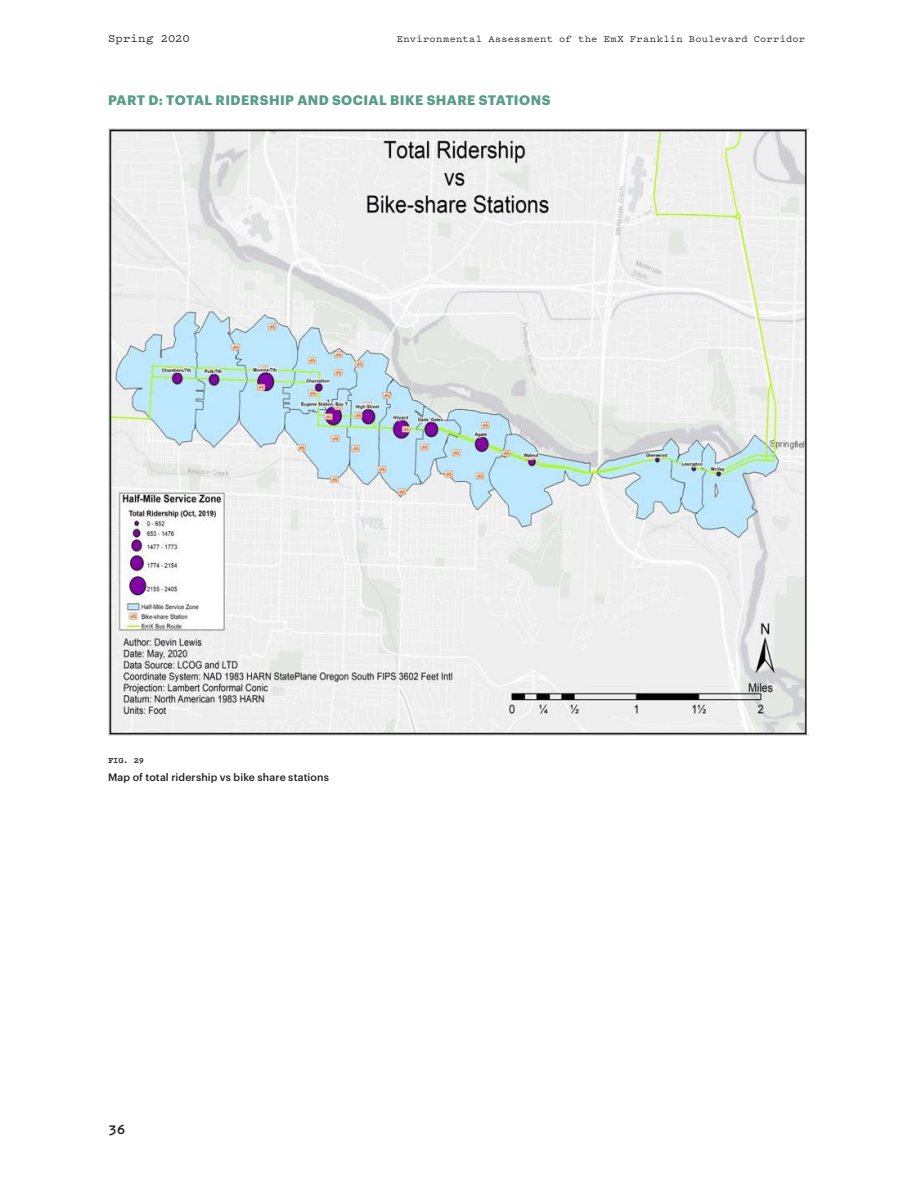
<style>
.page{position:relative;width:918px;height:1188px;background:#fff}
.page>*{position:absolute;margin:0;border:0;box-sizing:border-box;transform-origin:0 0}
.t1{font:700 15px "Pitch";color:#231f20}
.SCYP_Heading_2_Turq{font:700 13.5px "Graphik";letter-spacing:.03em;color:#579d88}
.t2{font:500 12px "Pitch";letter-spacing:.01em;color:#231f20}
.SCYP_Figure_Title{font:500 10.5px "Graphik";letter-spacing:.015em;color:#231f20}
.t3{font:500 10.2px "Pitch";letter-spacing:.03em;color:#231f20}
.t4{font:700 8.7px "Pitch";color:#231f20}
</style>
<div class="page">
<img style="left:108px;top:129px;width:701px;height:607px">
<p class="t2" style="left:108px;top:30px;width:83px">Spring 2020</p>
<p class="t3" style="left:397px;top:32px;width:410px">Environmental Assessment of the EmX Franklin Boulevard Corridor</p>
<p class="SCYP_Heading_2_Turq" style="left:108px;top:90px;width:444px">PART D: TOTAL RIDERSHIP AND SOCIAL BIKE SHARE STATIONS</p>
<p class="t4" style="left:108px;top:754px;width:38px">FIG. 29</p>
<p class="SCYP_Figure_Title" style="left:108px;top:769px;width:222px">Map of total ridership vs bike share stations</p>
<h1 class="t1" style="left:108px;top:1119px;width:19px">36</h1>
</div>
